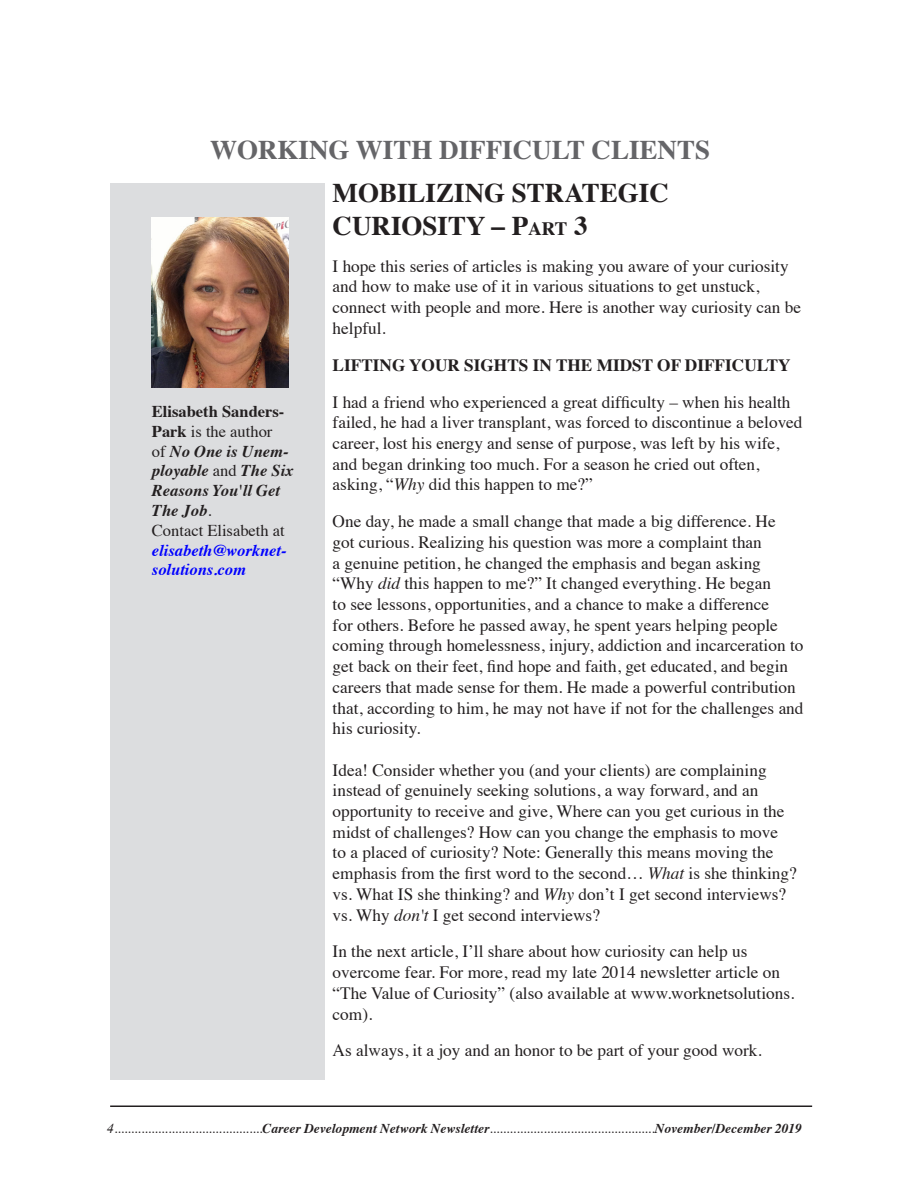
<style>
.page{position:relative;width:918px;height:1188px;background:#fff}
.page>*{position:absolute;margin:0;border:0;box-sizing:border-box;transform-origin:0 0}
.t1{font:700 27px "Times";color:#231f20}
.t2{font:700 27px "Times";color:#656568}
.t3{font:17.25px/20.7px "Times";color:#231f20}
.t4{font:700 17.25px "Times";color:#231f20}
.t5{font:italic 700 16.5px/19.8px "Times";color:#231f20}
.t6{font:italic 700 16.5px/19.8px "Times";color:#00f}
.t7{font:16.5px "Times";color:#231f20}
.t8{font:italic 13.5px "Times";color:#231f20}
.s1{font-style:normal}
.s2{font-weight:400;font-style:normal}
.s3{font-size:18.9px}
.s4{font-style:italic}
.s5{font-weight:700}
</style>
<div class="page">
<hr style="left:110px;top:1106px;width:702px;height:1px;background:#231f20">
<div style="left:110px;top:184px;width:215px;height:896px;background:#dcdddf"></div>
<img style="left:152px;top:217px;width:136px;height:171px">
<p class="t2" style="left:210px;top:124px;width:501px">WORKING WITH DIFFICULT CLIENTS</p>
<p class="t5" style="left:152px;top:400px;width:143px"><span class="s1">Elisabeth Sanders-<br>Park</span> <span class="s2">is the author<br>of</span> No One is Unem&shy;ployable <span class="s2">and</span> The Six<br>Reasons You'll Get<br>The Job<span class="s2">.</span></p>
<p class="t7" style="left:152px;top:515px;width:134px">Contact Elisabeth at</p>
<p class="t6" style="left:152px;top:539px;width:136px">elisabeth@worknet&shy;solutions.com</p>
<p class="t1" style="left:333px;top:167px;width:198px">MOBILIZING STRATE</p>
<p class="t1" style="left:618px;top:167px;width:37px">GIC</p>
<p class="t1" style="left:333px;top:200px;width:18px">CURIOSIT</p>
<p class="t1" style="left:466px;top:200px;width:123px">Y – P<span class="s3">art</span> 3</p>
<p class="t3" style="left:333px;top:254px;width:470px">I hope this series of articles is making you aware of your curiosity and how to make use of it in various situations to get unstuck, connect with people and more. Here is another way curiosity can be helpful.</p>
<p class="t4" style="left:333px;top:348px;width:460px">LIFTING YOUR SIGHTS IN THE MIDST OF DIFFICULTY</p>
<p class="t3" style="left:333px;top:390px;width:471px">I had a friend who experienced a great difficulty – when his health failed, he had a liver transplant, was forced to discontinue a beloved career, lost his energy and sense of purpose, was left by his wife, and began drinking too much. For a season he cried out often, asking, “<span class="s4">Why</span> did this happen to me?”</p>
<p class="t3" style="left:333px;top:510px;width:472px">One day, he made a small change that made a big difference. He<br>got curious. Realizing his question was more a complaint than<br>a genuine petition, he changed the emphasis and began asking “Why <span class="s4">did</span> this happen to me?” It changed everything. He began<br>to see lessons, opportunities, and a chance to make a difference<br>for others. Before he passed away, he spent years helping people coming through homelessness, injury, addiction and incarceration to get back on their feet, find hope and faith, get educated, and begin careers that made sense for them. He made a powerful contribution that, according to him, he may not have if not for the challenges and his curiosity.</p>
<p class="t3" style="left:333px;top:758px;width:466px">Idea! Consider whether you (and your clients) are complaining instead of genuinely seeking solutions, a way forward, and an opportunity to receive and give, Where can you get curious in the midst of challenges? How can you change the emphasis to move<br>to a placed of curiosity? Note: Generally this means moving the emphasis from the first word to the second… <span class="s4">What</span> is she thinking? vs. What IS she thinking? and <span class="s4">Why</span> don’t I get second interviews? vs. Why <span class="s4">don't</span> I get second interviews?</p>
<p class="t3" style="left:333px;top:940px;width:463px">In the next article, I’ll share about how curiosity can help us overcome fear. For more, read my late 2014 newsletter article on “The Value of Curiosity” (also available at www.worknetsolutions. com).</p>
<p class="t3" style="left:333px;top:1039px;width:431px">As always, it a joy and an honor to be part of your good work.</p>
<p class="t8" style="left:107px;top:1117px;width:696px">4............................................<span class="s5">Career Development Network Newsletter</span>.................................................<span class="s5">November/December 2019</span></p>
</div>
